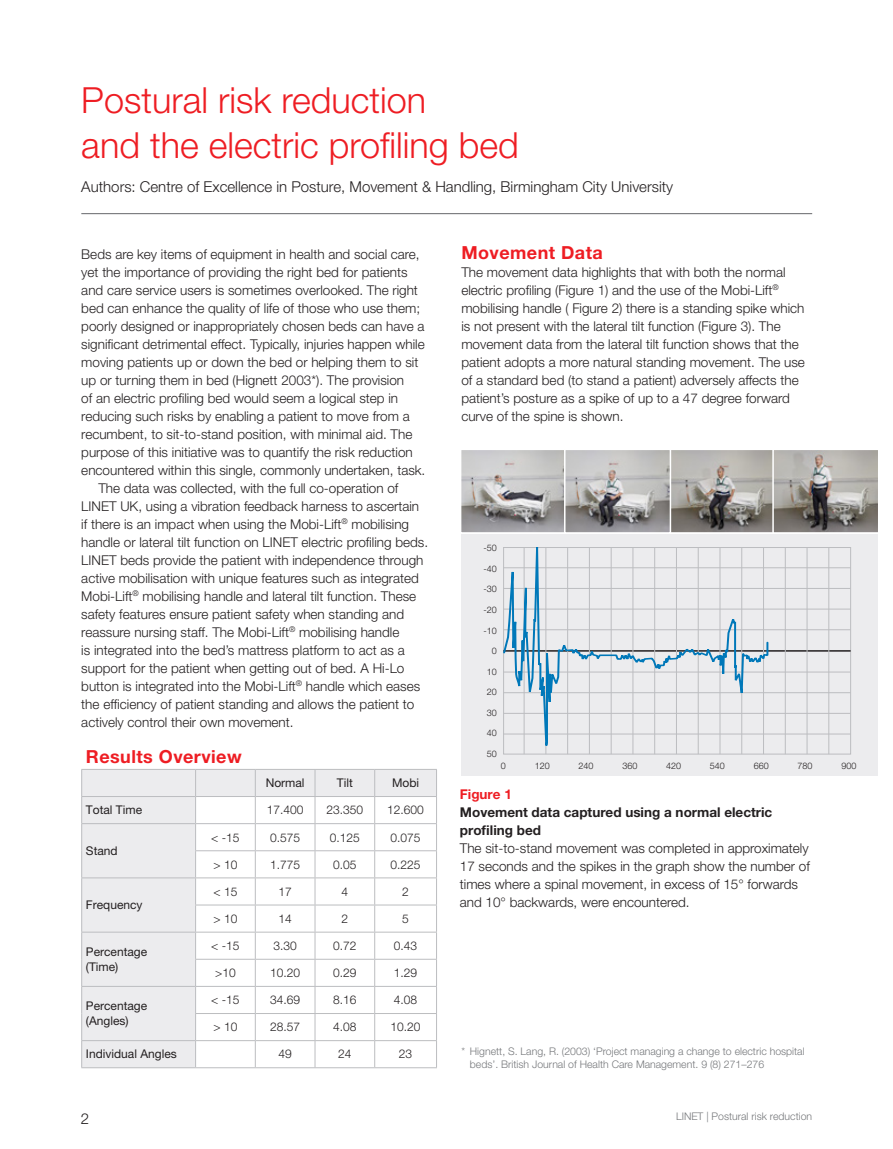
<style>
.page{position:relative;width:893px;height:1149px;background:#fff}
.page>*{position:absolute;margin:0;border:0;box-sizing:border-box;transform-origin:0 0}
.ZZ-02-nadpis_01_sedy{font:300 36px/45px "Helvetica Neue LT Pro";color:#ee1d23}
.ZZ-02-nadpis_02{font:700 18px "Helvetica Neue LT Pro";letter-spacing:.025em;color:#ee1d23}
.ZZ-01-autoři_linka{font:300 15px "Helvetica Neue LT Pro";color:#231f20}
.ZZ-01-zakladni_text{font:300 13.5px/18px "Helvetica Neue LT Pro";color:#231f20}
.ZZ-02-nadpis_04{font:700 13.5px/18px "Helvetica Neue LT Pro";color:#231f20}
.t1{font:300 12px "Helvetica Neue LT Pro";color:#231f20}
.t2{font:12px/15px "Helvetica Neue LT Pro";color:#231f20}
.ZZ-04-poznámka{font:300 10.5px/12.8px "Helvetica Neue LT Pro";color:#76787b}
._02_graf_sloupcový_o{font:300 9px "Helvetica Neue LT Pro";color:#231f20}
.s1{color:#ee1d23}
</style>
<div class="page">
<hr style="left:81px;top:213px;width:731px;height:1px;background:#76787b">
<hr style="left:81px;top:768px;width:115px;height:1px;background:#bcbdc0">
<hr style="left:196px;top:768px;width:59px;height:1px;background:#bcbdc0">
<hr style="left:255px;top:768px;width:60px;height:1px;background:#bcbdc0">
<hr style="left:315px;top:768px;width:60px;height:1px;background:#bcbdc0">
<hr style="left:375px;top:768px;width:62px;height:1px;background:#bcbdc0">
<svg style="left:81px;top:769px;width:356px;height:298px"></svg>
<hr style="left:375px;top:795px;width:62px;height:1px;background:#bcbdc0">
<div style="left:461px;top:533px;width:417px;height:242px;background:#ececee"></div>
<svg style="left:461px;top:450px;width:417px;height:84px;background:#a6a4a2"></svg>
<hr style="left:503px;top:650px;width:348px;height:1px;background:#231f20">
<hr style="left:503px;top:567px;width:348px;height:1px;background:#bcbdc0">
<hr style="left:503px;top:671px;width:348px;height:1px;background:#bcbdc0">
<hr style="left:503px;top:588px;width:348px;height:1px;background:#bcbdc0">
<hr style="left:503px;top:692px;width:348px;height:1px;background:#bcbdc0">
<hr style="left:503px;top:608px;width:348px;height:1px;background:#bcbdc0">
<hr style="left:503px;top:713px;width:348px;height:1px;background:#bcbdc0">
<hr style="left:503px;top:629px;width:348px;height:1px;background:#bcbdc0">
<hr style="left:503px;top:733px;width:348px;height:1px;background:#bcbdc0">
<hr style="left:524px;top:547px;width:1px;height:207px;background:#bcbdc0">
<hr style="left:546px;top:547px;width:1px;height:207px;background:#bcbdc0">
<hr style="left:567px;top:547px;width:1px;height:207px;background:#bcbdc0">
<hr style="left:589px;top:547px;width:1px;height:207px;background:#bcbdc0">
<hr style="left:611px;top:547px;width:1px;height:207px;background:#bcbdc0">
<hr style="left:633px;top:547px;width:1px;height:207px;background:#bcbdc0">
<hr style="left:654px;top:547px;width:1px;height:207px;background:#bcbdc0">
<hr style="left:676px;top:547px;width:1px;height:207px;background:#bcbdc0">
<hr style="left:698px;top:547px;width:1px;height:207px;background:#bcbdc0">
<hr style="left:720px;top:547px;width:1px;height:207px;background:#bcbdc0">
<hr style="left:741px;top:547px;width:1px;height:207px;background:#bcbdc0">
<hr style="left:763px;top:547px;width:1px;height:207px;background:#bcbdc0">
<hr style="left:785px;top:547px;width:1px;height:207px;background:#bcbdc0">
<hr style="left:807px;top:547px;width:1px;height:207px;background:#bcbdc0">
<hr style="left:828px;top:547px;width:1px;height:207px;background:#bcbdc0">
<svg style="left:503px;top:547px;width:266px;height:199px"></svg>
<p class="ZZ-02-nadpis_01_sedy" style="left:81px;top:77px;width:439px">Postural risk reduction<br>and the electric profiling bed</p>
<p class="ZZ-01-autoři_linka" style="left:81px;top:177px;width:593px">Authors: Centre of Excellence in Posture, Movement &amp; Handling, Birmingham City University</p>
<p class="ZZ-01-zakladni_text" style="left:81px;top:244px;width:346px">Beds are key items of equipment in health and social care, yet the importance of providing the right bed for patients and care service users is sometimes overlooked. The right bed can enhance the quality of life of those who use them; poorly designed or inappropriately chosen beds can have a significant detrimental effect. Typically, injuries happen while moving patients up or down the bed or helping them to sit up or turning them in bed (Hignett 2003*). The provision<br>of an electric profiling bed would seem a logical step in reducing such risks by enabling a patient to move from a recumbent, to sit-to-stand position, with minimal aid. The purpose of this initiative was to quantify the risk reduction encountered within this single, commonly undertaken, task.</p>
<p class="ZZ-01-zakladni_text" style="left:81px;top:478px;width:348px;text-indent:17px">The data was collected, with the full co-operation of LINET UK, using a vibration feedback harness to ascertain if there is an impact when using the Mobi-Lift<sup>®</sup> mobilising handle or lateral tilt function on LINET electric profiling beds.<br>LINET beds provide the patient with independence through active mobilisation with unique features such as integrated Mobi-Lift<sup>®</sup> mobilising handle and lateral tilt function. These safety features ensure patient safety when standing and reassure nursing staff. The Mobi-Lift<sup>®</sup> mobilising handle<br>is integrated into the bed’s mattress platform to act as a support for the patient when getting out of bed. A Hi-Lo button is integrated into the Mobi-Lift<sup>®</sup> handle which eases the efficiency of patient standing and allows the patient to actively control their own movement.</p>
<p class="ZZ-02-nadpis_02" style="left:86px;top:745px;width:157px">Results Overview</p>
<p class="t2" style="left:266px;top:775px;width:40px">Normal</p>
<p class="t2" style="left:337px;top:775px;width:17px">Tilt</p>
<p class="t2" style="left:392px;top:775px;width:29px">Mobi</p>
<p class="t2" style="left:86px;top:802px;width:58px">Total Time</p>
<p class="t1" style="left:267px;top:802px;width:38px">17.400</p>
<p class="t1" style="left:326px;top:802px;width:38px">23.350</p>
<p class="t1" style="left:387px;top:802px;width:38px">12.600</p>
<p class="t2" style="left:86px;top:842px;width:33px">Stand</p>
<p class="t1" style="left:211px;top:829px;width:30px">&lt; -15</p>
<p class="t1" style="left:270px;top:829px;width:32px">0.575</p>
<p class="t1" style="left:330px;top:829px;width:32px">0.125</p>
<p class="t1" style="left:391px;top:829px;width:32px">0.075</p>
<p class="t1" style="left:214px;top:856px;width:25px">&gt; 10</p>
<p class="t1" style="left:270px;top:856px;width:32px">1.775</p>
<p class="t1" style="left:333px;top:856px;width:25px">0.05</p>
<p class="t1" style="left:391px;top:856px;width:32px">0.225</p>
<p class="t2" style="left:86px;top:897px;width:58px">Frequency</p>
<p class="t2" style="left:86px;top:943px;width:63px">Percentage (Time)</p>
<p class="t2" style="left:86px;top:998px;width:63px">Percentage (Angles)</p>
<p class="t1" style="left:214px;top:883px;width:25px">&lt; 15</p>
<p class="t1" style="left:278px;top:883px;width:15px">17</p>
<p class="t1" style="left:342px;top:883px;width:8px">4</p>
<p class="t1" style="left:402px;top:883px;width:8px">2</p>
<p class="t1" style="left:214px;top:910px;width:25px">&gt; 10</p>
<p class="t1" style="left:278px;top:910px;width:15px">14</p>
<p class="t1" style="left:342px;top:910px;width:8px">2</p>
<p class="t1" style="left:402px;top:910px;width:8px">5</p>
<p class="t1" style="left:211px;top:938px;width:30px">&lt; -15</p>
<p class="t1" style="left:273px;top:938px;width:25px">3.30</p>
<p class="t1" style="left:333px;top:938px;width:25px">0.72</p>
<p class="t1" style="left:394px;top:938px;width:25px">0.43</p>
<p class="t1" style="left:215px;top:965px;width:22px">&gt;10</p>
<p class="t1" style="left:270px;top:965px;width:32px">10.20</p>
<p class="t1" style="left:333px;top:965px;width:25px">0.29</p>
<p class="t1" style="left:394px;top:965px;width:25px">1.29</p>
<p class="t1" style="left:211px;top:992px;width:30px">&lt; -15</p>
<p class="t1" style="left:270px;top:992px;width:32px">34.69</p>
<p class="t1" style="left:333px;top:992px;width:25px">8.16</p>
<p class="t1" style="left:394px;top:992px;width:25px">4.08</p>
<p class="t1" style="left:214px;top:1019px;width:25px">&gt; 10</p>
<p class="t1" style="left:270px;top:1019px;width:32px">28.57</p>
<p class="t1" style="left:333px;top:1019px;width:25px">4.08</p>
<p class="t1" style="left:391px;top:1019px;width:32px">10.20</p>
<p class="t2" style="left:86px;top:1046px;width:92px">Individual Angles</p>
<p class="t1" style="left:278px;top:1046px;width:15px">49</p>
<p class="t1" style="left:338px;top:1046px;width:15px">24</p>
<p class="t1" style="left:399px;top:1046px;width:15px">23</p>
<p class="ZZ-02-nadpis_02" style="left:461px;top:241px;width:143px">Movement Data</p>
<p class="ZZ-01-zakladni_text" style="left:461px;top:262px;width:345px">The movement data highlights that with both the normal electric profiling (Figure 1) and the use of the Mobi-Lift<sup>® </sup>mobilising handle ( Figure 2) there is a standing spike which is not present with the lateral tilt function (Figure 3). The movement data from the lateral tilt function shows that the patient adopts a more natural standing movement. The use of a standard bed (to stand a patient) adversely affects the patient’s posture as a spike of up to a 47 degree forward curve of the spine is shown.</p>
<p class="_02_graf_sloupcový_o" style="left:484px;top:542px;width:15px">-50</p>
<p class="_02_graf_sloupcový_o" style="left:484px;top:563px;width:15px">-40</p>
<p class="_02_graf_sloupcový_o" style="left:484px;top:583px;width:15px">-30</p>
<p class="_02_graf_sloupcový_o" style="left:484px;top:604px;width:15px">-20</p>
<p class="_02_graf_sloupcový_o" style="left:484px;top:624px;width:15px">-10</p>
<p class="_02_graf_sloupcový_o" style="left:492px;top:645px;width:7px">0</p>
<p class="_02_graf_sloupcový_o" style="left:487px;top:665px;width:12px">10</p>
<p class="_02_graf_sloupcový_o" style="left:487px;top:686px;width:12px">20</p>
<p class="_02_graf_sloupcový_o" style="left:487px;top:707px;width:12px">30</p>
<p class="_02_graf_sloupcový_o" style="left:487px;top:727px;width:12px">40</p>
<p class="_02_graf_sloupcový_o" style="left:487px;top:748px;width:12px">50</p>
<p class="_02_graf_sloupcový_o" style="left:501px;top:760px;width:7px">0</p>
<p class="_02_graf_sloupcový_o" style="left:535px;top:760px;width:17px">120</p>
<p class="_02_graf_sloupcový_o" style="left:578px;top:760px;width:17px">240</p>
<p class="_02_graf_sloupcový_o" style="left:622px;top:760px;width:17px">360</p>
<p class="_02_graf_sloupcový_o" style="left:666px;top:760px;width:17px">420</p>
<p class="_02_graf_sloupcový_o" style="left:710px;top:760px;width:17px">540</p>
<p class="_02_graf_sloupcový_o" style="left:754px;top:760px;width:17px">660</p>
<p class="_02_graf_sloupcový_o" style="left:798px;top:760px;width:17px">780</p>
<p class="_02_graf_sloupcový_o" style="left:841px;top:760px;width:17px">900</p>
<p class="ZZ-02-nadpis_04" style="left:460px;top:784px;width:314px"><span class="s1">Figure 1<br></span>Movement data captured using a normal electric profiling bed</p>
<p class="ZZ-01-zakladni_text" style="left:460px;top:838px;width:352px">The sit-to-stand movement was completed in approximately 17 seconds and the spikes in the graph show the number of times where a spinal movement, in excess of 15° forwards and 10° backwards, were encountered.</p>
<p class="ZZ-04-poznámka" style="left:470px;top:1044px;width:336px;text-indent:-9px">* Hignett, S. Lang, R. (2003) ‘Project managing a change to electric hospital beds’. British Journal of Health Care Management. 9 (8) 271–276</p>
<p class="ZZ-01-autoři_linka" style="left:81px;top:1108px;width:10px">2</p>
<p class="ZZ-04-poznámka" style="left:676px;top:1109px;width:138px">LINET | Postural risk reduction</p>
</div>
